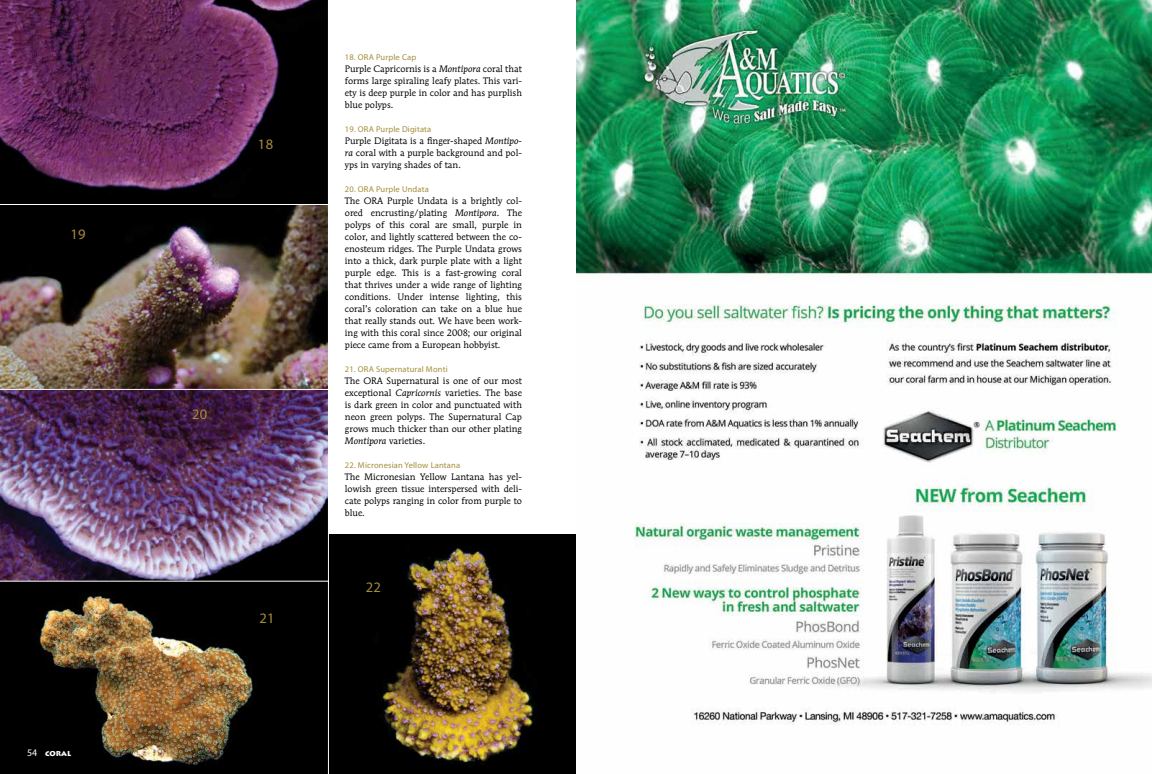
<style>
.page{position:relative;width:1152px;height:774px;background:#fff}
.page>*{position:absolute;margin:0;border:0;box-sizing:border-box;transform-origin:0 0}
.t1{font:14.5px "Myriad Pro";letter-spacing:.02em;color:#a38d38}
.t2{font:9.2px/12px "Mendoza Roman Std";letter-spacing:-.005em;color:#000;text-align:justify}
.t3{font:8.5px "Myriad Pro";letter-spacing:.02em;color:#a38d38}
.t4{font:900 7px "Lithos Pro";color:#fff}
.s1{font-family:"Myriad Pro";font-weight:400;font-size:10px}
.s2{font-style:italic}
</style>
<div class="page">
<img style="left:329px;top:534px;width:247px;height:240px">
<img style="left:0;top:205px;width:328px;height:183px">
<img style="left:0;top:388px;width:329px;height:192px">
<img style="left:0;top:580px;width:329px;height:194px">
<svg style="left:0;top:0;width:328px;height:204px;background:#4b1f43"></svg>
<img style="left:576px;top:0;width:576px;height:725px">
<h1 class="t1" style="left:71px;top:225px;width:17px">19</h1>
<p class="t4" style="left:27px;top:749px;width:46px"><span class="s1">54</span> CORAL</p>
<h1 class="t1" style="left:258px;top:135px;width:17px">18</h1>
<h1 class="t1" style="left:192px;top:405px;width:17px">20</h1>
<h1 class="t1" style="left:259px;top:610px;width:17px">21</h1>
<p class="t3" style="left:345px;top:52px;width:73px">18. ORA Purple Cap</p>
<p class="t2" style="left:345px;top:63px;width:179px">Purple Capricornis is a <span class="s2">Montipora</span> coral that forms large spiraling leafy plates. This vari&shy;ety is deep purple in color and has purplish blue polyps.</p>
<p class="t3" style="left:345px;top:124px;width:88px">19. ORA Purple Digitata</p>
<p class="t2" style="left:345px;top:135px;width:179px">Purple Digitata is a finger-shaped <span class="s2">Montipo&shy;ra</span> coral with a purple background and pol&shy;yps in varying shades of tan.</p>
<p class="t3" style="left:345px;top:184px;width:85px">20. ORA Purple Undata</p>
<p class="t2" style="left:345px;top:195px;width:179px">The ORA Purple Undata is a brightly col&shy;ored encrusting/plating <span class="s2">Montipora</span>. The polyps of this coral are small, purple in color, and lightly scattered between the co&shy;enosteum ridges. The Purple Undata grows into a thick, dark purple plate with a light purple edge. This is a fast-growing coral that thrives under a wide range of lighting conditions. Under intense lighting, this coral’s coloration can take on a blue hue that really stands out. We have been work&shy;ing with this coral since 2008; our original piece came from a European hobbyist.</p>
<p class="t3" style="left:345px;top:364px;width:104px">21. ORA Supernatural Monti</p>
<p class="t2" style="left:345px;top:375px;width:179px">The ORA Supernatural is one of our most exceptional <span class="s2">Capricornis</span> varieties. The base is dark green in color and punctuated with neon green polyps. The Supernatural Cap grows much thicker than our other plating <span class="s2">Montipora</span> varieties.</p>
<p class="t3" style="left:345px;top:460px;width:117px">22. Micronesian Yellow Lantana</p>
<p class="t2" style="left:345px;top:471px;width:179px">The Micronesian Yellow Lantana has yel&shy;lowish green tissue interspersed with deli&shy;cate polyps ranging in color from purple to blue.</p>
<h1 class="t1" style="left:366px;top:578px;width:17px">22</h1>
</div>
